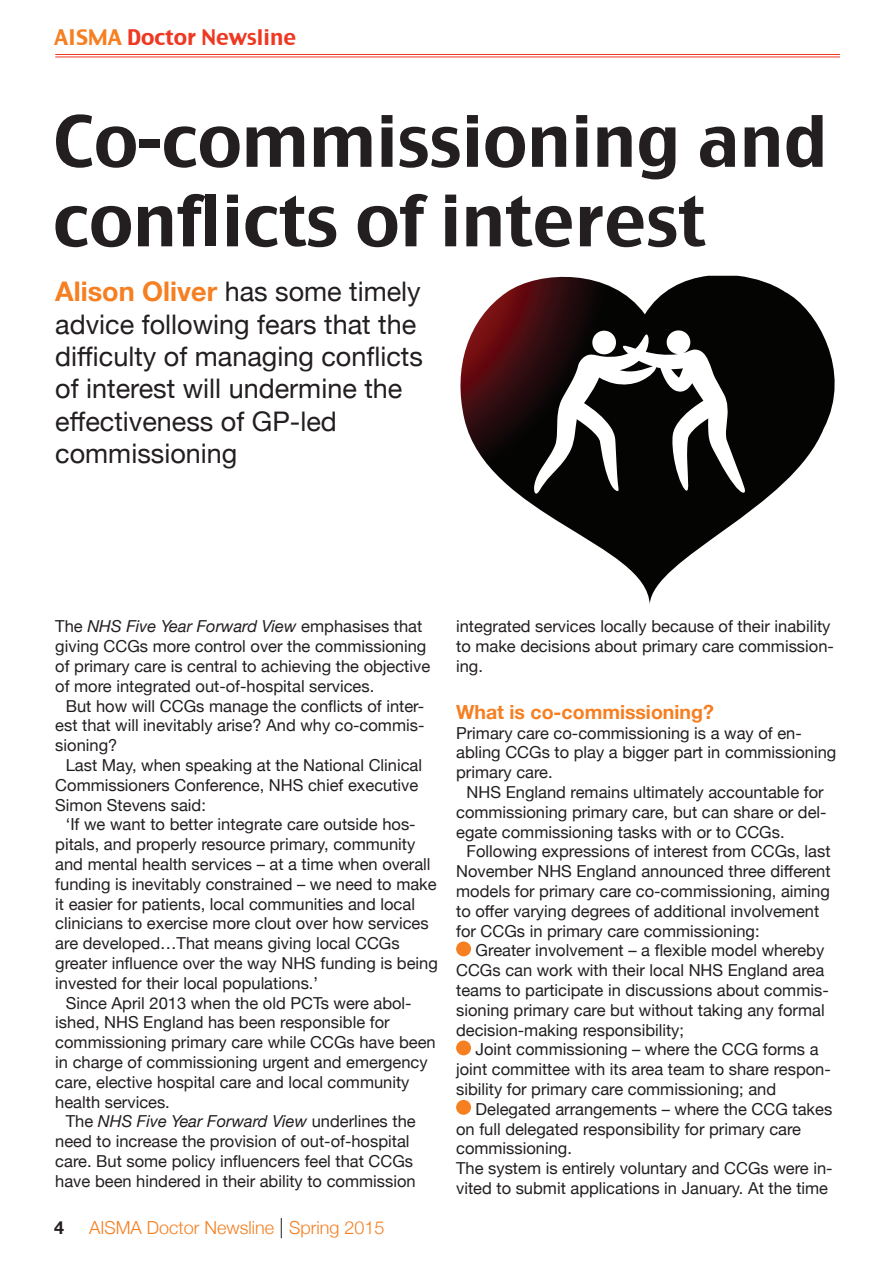
<style>
.page{position:relative;width:893px;height:1263px;background:#fff}
.page>*{position:absolute;margin:0;border:0;box-sizing:border-box;transform-origin:0 0}
.HEAD2{font:69px/79.5px "Charcoal CY";color:#231f20}
.with_ind{font:27px/32.4px "Helvetica Neue";color:#231f20}
.t1{font:21px "Charcoal CY";color:#ef3822}
.with_ind-2{font:700 19.5px "Helvetica Neue";color:#f57f21}
.t2{font:300 18px "Helvetica Neue";color:#f57f21}
.t3{font:700 18px "Helvetica Neue";color:#231f20}
.with_ind-3{font:16.5px/19.8px "Helvetica Neue";color:#231f20}
.s1{color:#f57f21}
.s2{font-weight:700;color:#f57f21}
.s3{font-style:italic}
</style>
<div class="page">
<svg style="left:281px;top:1218px;width:1px;height:20px"></svg>
<div style="left:456px;top:941px;width:15px;height:15px;background:#f57f21;border-radius:50%"></div>
<div style="left:456px;top:1040px;width:15px;height:15px;background:#f57f21;border-radius:50%"></div>
<div style="left:456px;top:1100px;width:15px;height:15px;background:#f57f21;border-radius:50%"></div>
<hr style="left:55px;top:54px;width:838px;height:1px;background:#ef3822">
<hr style="left:55px;top:57px;width:838px;height:1px;background:#ef3822">
<div style="left:841px;top:37px;width:52px;height:32px;background:#fff"></div>
<svg style="left:460px;top:275px;width:375px;height:329px"></svg>
<svg style="left:534px;top:329px;width:212px;height:165px"></svg>
<p class="t1" style="left:54px;top:24px;width:244px"><span class="s1">AISMA</span> Doctor Newsline</p>
<p class="HEAD2" style="left:53px;top:100px;width:776px">Co-commissioning and conflicts of interest</p>
<p class="with_ind" style="left:55px;top:277px;width:369px"><span class="s2">Alison Oliver</span> has some timely advice following fears that the difficulty of managing conflicts of interest will undermine the effectiveness of GP-led</p>
<p class="with_ind" style="left:55px;top:439px;width:184px">commissioning</p>
<p class="with_ind-3" style="left:55px;top:618px;width:376px">The <span class="s3">NHS Five Year Forward View</span> emphasises that giving CCGs more control over the commissioning of primary care is central to achieving the objective of more integrated out-of-hospital services.</p>
<p class="with_ind-3" style="left:55px;top:697px;width:371px;text-align:justify;text-indent:10px">But how will CCGs manage the conflicts of inter&shy;est that will inevitably arise? And why co-commis&shy;sioning?</p>
<p class="with_ind-3" style="left:55px;top:756px;width:368px;text-indent:10px">Last May, when speaking at the National Clinical<br>Commissioners Conference, NHS chief executive<br>Simon Stevens said:</p>
<p class="with_ind-3" style="left:55px;top:816px;width:384px;text-indent:10px">‘If we want to better integrate care outside hos&shy;pitals, and properly resource primary, community and mental health services – at a time when overall funding is inevitably constrained – we need to make it easier for patients, local communities and local clinicians to exercise more clout over how services are developed…That means giving local CCGs greater influence over the way NHS funding is being invested for their local populations.’</p>
<p class="with_ind-3" style="left:55px;top:994px;width:382px;text-indent:10px">Since April 2013 when the old PCTs were abol&shy;ished, NHS England has been responsible for commissioning primary care while CCGs have been in charge of commissioning urgent and emergency care, elective hospital care and local community health services.</p>
<p class="with_ind-3" style="left:55px;top:1113px;width:362px;text-indent:10px">The <span class="s3">NHS Five Year Forward View</span> underlines the need to increase the provision of out-of-hospital care. But some policy influencers feel that CCGs have been hindered in their ability to commission</p>
<p class="t3" style="left:54px;top:1213px;width:12px">4</p>
<p class="t2" style="left:89px;top:1213px;width:297px">AISMA Doctor Newsline Spring 2015</p>
<p class="with_ind-3" style="left:456px;top:617px;width:379px">integrated services locally because of their inability to make decisions about primary care commission&shy;ing.</p>
<p class="with_ind-2" style="left:456px;top:696px;width:259px">What is co-commissioning?</p>
<p class="with_ind-3" style="left:456px;top:724px;width:382px">Primary care co-commissioning is a way of en&shy;abling CCGs to play a bigger part in commissioning primary care.</p>
<p class="with_ind-3" style="left:456px;top:783px;width:372px;text-indent:10px">NHS England remains ultimately accountable for commissioning primary care, but can share or del&shy;egate commissioning tasks with or to CCGs.</p>
<p class="with_ind-3" style="left:456px;top:842px;width:376px;text-indent:10px">Following expressions of interest from CCGs, last November NHS England announced three different models for primary care co-commissioning, aiming to offer varying degrees of additional involvement for CCGs in primary care commissioning:</p>
<p class="with_ind-3" style="left:456px;top:941px;width:374px;text-indent:19px">Greater involvement – a flexible model whereby CCGs can work with their local NHS England area teams to participate in discussions about commis&shy;sioning primary care but without taking any formal decision-making responsibility;</p>
<p class="with_ind-3" style="left:456px;top:1040px;width:376px;text-indent:19px">Joint commissioning – where the CCG forms a joint committee with its area team to share respon&shy;sibility for primary care commissioning; and</p>
<p class="with_ind-3" style="left:456px;top:1100px;width:378px;text-indent:19px">Delegated arrangements – where the CCG takes on full delegated responsibility for primary care commissioning.</p>
<p class="with_ind-3" style="left:456px;top:1159px;width:378px">The system is entirely voluntary and CCGs were in&shy;vited to submit applications in January. At the time</p>
</div>
